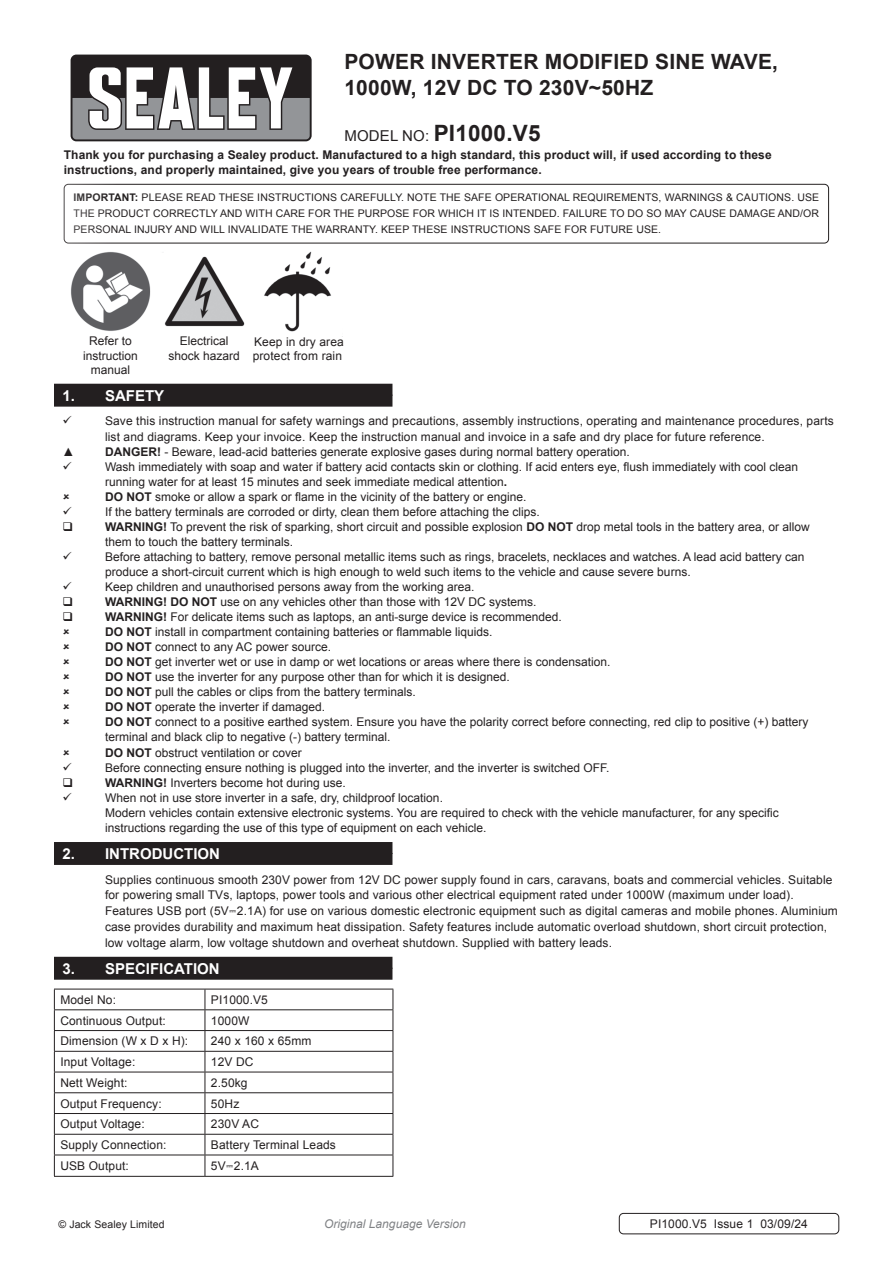
<style>
.page{position:relative;width:893px;height:1263px;background:#fff}
.page>*{position:absolute;margin:0;border:0;box-sizing:border-box;transform-origin:0 0}
.Instructions_Model_No{font:700 22.5px "Arial";letter-spacing:.01em;color:#231f20}
.Product_Description{font:700 21px/25.2px "Arial";letter-spacing:.01em;color:#231f20}
.t1{font:700 15px "Arial";color:#fff}
.Body{font:12px/15.8px "Arial";color:#231f20}
.Body-2{font:700 12px/15.8px "Arial";letter-spacing:.01em;color:#231f20}
.t2{font:italic 12px "Arial";color:#808285}
.Body__Footer{font:12px "Arial";letter-spacing:.01em;color:#231f20}
.Body__Justified__7pt{font:10.5px/15.8px "Arial";letter-spacing:.01em;color:#231f20;text-align:justify}
.s1{font-weight:400;font-size:15px}
.s2{font-weight:700}
.s3{font-family:"Cambria"}
</style>
<div class="page">
<svg style="left:66px;top:50px;width:250px;height:96px"></svg>
<div style="left:71px;top:55px;width:241px;height:86px;background:#231f20;border-radius:6px"></div>
<svg style="left:73px;top:67px;width:237px;height:72px"></svg>
<div style="left:64px;top:184px;width:765px;height:59px;border:1px solid #231f20;border-radius:4px"></div>
<div style="left:54px;top:395px;width:338px;height:12px;background:#231f20"></div>
<div style="left:54px;top:384px;width:338px;height:12px;background:#231f20"></div>
<div style="left:54px;top:853px;width:338px;height:12px;background:#231f20"></div>
<div style="left:54px;top:842px;width:338px;height:12px;background:#231f20"></div>
<div style="left:54px;top:968px;width:338px;height:12px;background:#231f20"></div>
<div style="left:54px;top:957px;width:338px;height:12px;background:#231f20"></div>
<div style="left:619px;top:1213px;width:220px;height:21px;border:1px solid #231f20;border-radius:4px"></div>
<img style="left:71px;top:252px;width:80px;height:79px">
<img style="left:164px;top:256px;width:81px;height:71px">
<img style="left:264px;top:251px;width:67px;height:81px">
<hr style="left:54px;top:989px;width:151px;height:1px;background:#231f20">
<hr style="left:205px;top:989px;width:188px;height:1px;background:#231f20">
<hr style="left:54px;top:1009px;width:151px;height:1px;background:#231f20">
<hr style="left:205px;top:1009px;width:188px;height:1px;background:#231f20">
<hr style="left:54px;top:1030px;width:151px;height:1px;background:#231f20">
<hr style="left:205px;top:1030px;width:188px;height:1px;background:#231f20">
<hr style="left:54px;top:1051px;width:151px;height:1px;background:#231f20">
<hr style="left:205px;top:1051px;width:188px;height:1px;background:#231f20">
<hr style="left:54px;top:1072px;width:151px;height:1px;background:#231f20">
<hr style="left:205px;top:1072px;width:188px;height:1px;background:#231f20">
<hr style="left:54px;top:1092px;width:151px;height:1px;background:#231f20">
<hr style="left:205px;top:1092px;width:188px;height:1px;background:#231f20">
<hr style="left:54px;top:1113px;width:151px;height:1px;background:#231f20">
<hr style="left:205px;top:1113px;width:188px;height:1px;background:#231f20">
<hr style="left:54px;top:1134px;width:151px;height:1px;background:#231f20">
<hr style="left:205px;top:1134px;width:188px;height:1px;background:#231f20">
<hr style="left:54px;top:1154px;width:151px;height:1px;background:#231f20">
<svg style="left:54px;top:989px;width:1px;height:187px"></svg>
<hr style="left:205px;top:1154px;width:188px;height:1px;background:#231f20">
<svg style="left:205px;top:989px;width:1px;height:187px"></svg>
<svg style="left:393px;top:989px;width:1px;height:187px"></svg>
<hr style="left:54px;top:1176px;width:151px;height:1px;background:#231f20">
<hr style="left:205px;top:1176px;width:188px;height:1px;background:#231f20">
<p class="Product_Description" style="left:344px;top:50px;width:435px">POWER INVERTER MODIFIED SINE WAVE,<br>1000W, 12V DC TO 230V~50HZ</p>
<p class="Instructions_Model_No" style="left:344px;top:118px;width:198px"><span class="s1">MODEL NO:</span> PI1000.V5</p>
<p class="Body-2" style="left:64px;top:147px;width:709px">Thank you for purchasing a Sealey product. Manufactured to a high standard, this product will, if used according to these instructions, and properly maintained, give you years of trouble free performance.</p>
<p class="Body__Justified__7pt" style="left:74px;top:190px;width:747px"><span class="s2">IMPORTANT:</span> PLEASE READ THESE INSTRUCTIONS CAREFULLY. NOTE THE SAFE OPERATIONAL REQUIREMENTS, WARNINGS &amp; CAUTIONS. USE THE PRODUCT CORRECTLY AND WITH CARE FOR THE PURPOSE FOR WHICH IT IS INTENDED. FAILURE TO DO SO MAY CAUSE DAMAGE AND/OR PERSONAL INJURY AND WILL INVALIDATE THE WARRANTY. KEEP THESE INSTRUCTIONS SAFE FOR FUTURE USE.</p>
<p class="Body" style="left:89px;top:333px;width:44px">Refer to</p>
<p class="Body" style="left:83px;top:348px;width:56px;line-height:14.4px;text-align:center">instruction manual</p>
<p class="Body" style="left:180px;top:333px;width:50px">Electrical</p>
<p class="Body" style="left:168px;top:348px;width:73px">shock hazard</p>
<p class="Body" style="left:253px;top:334px;width:93px;line-height:14.4px">Keep in dry area protect from rain</p>
<p class="t1" style="left:63px;top:385px;width:103px">1. SAFETY</p>
<p class="Body" style="left:105px;top:413px;width:730px">Save this instruction manual for safety warnings and precautions, assembly instructions, operating and maintenance procedures, parts list and diagrams. Keep your invoice. Keep the instruction manual and invoice in a safe and dry place for future reference.</p>
<p class="Body" style="left:63px;top:444px;width:13px">▲</p>
<p class="Body" style="left:105px;top:444px;width:526px"><span class="s2">DANGER!</span> - Beware, lead-acid batteries generate explosive gases during normal battery operation.</p>
<p class="Body" style="left:105px;top:459px;width:695px;line-height:15px">Wash immediately with soap and water if battery acid contacts skin or clothing. If acid enters eye, flush immediately with cool clean running water for at least 15 minutes and seek immediate medical attention<span class="s2">.</span></p>
<p class="Body" style="left:105px;top:489px;width:423px"><span class="s2">DO NOT</span> smoke or allow a spark or flame in the vicinity of the battery or engine.</p>
<p class="Body" style="left:105px;top:504px;width:436px">If the battery terminals are corroded or dirty, clean them before attaching the clips.</p>
<p class="Body" style="left:105px;top:519px;width:706px;line-height:15px"><span class="s2">WARNING!</span> To prevent the risk of sparking, short circuit and possible explosion <span class="s2">DO NOT</span> drop metal tools in the battery area, or allow them to touch the battery terminals.</p>
<p class="Body" style="left:105px;top:549px;width:701px;line-height:15px">Before attaching to battery, remove personal metallic items such as rings, bracelets, necklaces and watches. A lead acid battery can produce a short-circuit current which is high enough to weld such items to the vehicle and cause severe burns.</p>
<p class="Body" style="left:105px;top:579px;width:371px">Keep children and unauthorised persons away from the working area.</p>
<p class="Body" style="left:105px;top:594px;width:433px"><span class="s2">WARNING! DO NOT</span> use on any vehicles other than those with 12V DC systems.</p>
<p class="Body" style="left:105px;top:609px;width:458px"><span class="s2">WARNING!</span> For delicate items such as laptops, an anti-surge device is recommended.</p>
<p class="Body" style="left:105px;top:624px;width:389px"><span class="s2">DO NOT</span> install in compartment containing batteries or flammable liquids.</p>
<p class="Body" style="left:105px;top:639px;width:228px"><span class="s2">DO NOT</span> connect to any AC power source.</p>
<p class="Body" style="left:105px;top:654px;width:507px"><span class="s2">DO NOT</span> get inverter wet or use in damp or wet locations or areas where there is condensation.</p>
<p class="Body" style="left:105px;top:669px;width:406px"><span class="s2">DO NOT</span> use the inverter for any purpose other than for which it is designed.</p>
<p class="Body" style="left:105px;top:684px;width:312px"><span class="s2">DO NOT</span> pull the cables or clips from the battery terminals.</p>
<p class="Body" style="left:105px;top:699px;width:222px"><span class="s2">DO NOT</span> operate the inverter if damaged.</p>
<p class="Body" style="left:105px;top:714px;width:705px;line-height:15px"><span class="s2">DO NOT</span> connect to a positive earthed system. Ensure you have the polarity correct before connecting, red clip to positive (+) battery terminal and black clip to negative (-) battery terminal.</p>
<p class="Body" style="left:105px;top:745px;width:198px"><span class="s2">DO NOT</span> obstruct ventilation or cover</p>
<p class="Body" style="left:105px;top:760px;width:506px">Before connecting ensure nothing is plugged into the inverter, and the inverter is switched OFF.</p>
<p class="Body" style="left:105px;top:775px;width:242px"><span class="s2">WARNING!</span> Inverters become hot during use.</p>
<p class="Body" style="left:105px;top:790px;width:339px">When not in use store inverter in a safe, dry, childproof location.</p>
<p class="Body" style="left:105px;top:805px;width:675px">Modern vehicles contain extensive electronic systems. You are required to check with the vehicle manufacturer, for any specific</p>
<p class="Body" style="left:105px;top:820px;width:383px">instructions regarding the use of this type of equipment on each vehicle.</p>
<p class="t1" style="left:63px;top:844px;width:159px">2. INTRODUCTION</p>
<p class="Body" style="left:105px;top:872px;width:734px">Supplies continuous smooth 230V power from 12V DC power supply found in cars, caravans, boats and commercial vehicles. Suitable for powering small TVs, laptops, power tools and various other electrical equipment rated under 1000W (maximum under load).<br>Features USB port (5V<span class="s3">⎓</span>2.1A) for use on various domestic electronic equipment such as digital cameras and mobile phones. Aluminium case provides durability and maximum heat dissipation. Safety features include automatic overload shutdown, short circuit protection, low voltage alarm, low voltage shutdown and overheat shutdown. Supplied with battery leads.</p>
<p class="t1" style="left:63px;top:958px;width:159px">3. SPECIFICATION</p>
<p class="Body" style="left:60px;top:992px;width:57px">Model No:</p>
<p class="Body" style="left:211px;top:992px;width:58px">PI1000.V5</p>
<p class="Body" style="left:60px;top:1012px;width:107px">Continuous Output:</p>
<p class="Body" style="left:211px;top:1012px;width:40px">1000W</p>
<p class="Body" style="left:60px;top:1033px;width:129px">Dimension (W x D x H):</p>
<p class="Body" style="left:211px;top:1033px;width:102px">240 x 160 x 65mm</p>
<p class="Body" style="left:60px;top:1054px;width:76px">Input Voltage:</p>
<p class="Body" style="left:211px;top:1054px;width:44px">12V DC</p>
<p class="Body" style="left:60px;top:1075px;width:69px">Nett Weight:</p>
<p class="Body" style="left:211px;top:1075px;width:38px">2.50kg</p>
<p class="Body" style="left:60px;top:1095px;width:103px">Output Frequency:</p>
<p class="Body" style="left:211px;top:1095px;width:30px">50Hz</p>
<p class="Body" style="left:60px;top:1116px;width:86px">Output Voltage:</p>
<p class="Body" style="left:211px;top:1116px;width:50px">230V AC</p>
<p class="Body" style="left:60px;top:1137px;width:108px">Supply Connection:</p>
<p class="Body" style="left:211px;top:1137px;width:127px">Battery Terminal Leads</p>
<p class="Body" style="left:60px;top:1158px;width:70px">USB Output:</p>
<p class="Body" style="left:211px;top:1158px;width:49px">5V<span class="s3">⎓</span>2.1A</p>
<p class="Body__Justified__7pt" style="left:58px;top:1217px;width:108px">© Jack Sealey Limited</p>
<p class="t2" style="left:324px;top:1216px;width:143px">Original Language Version</p>
<p class="Body__Footer" style="left:650px;top:1216px;width:160px">PI1000.V5 Issue 1 03/09/24</p>
</div>
